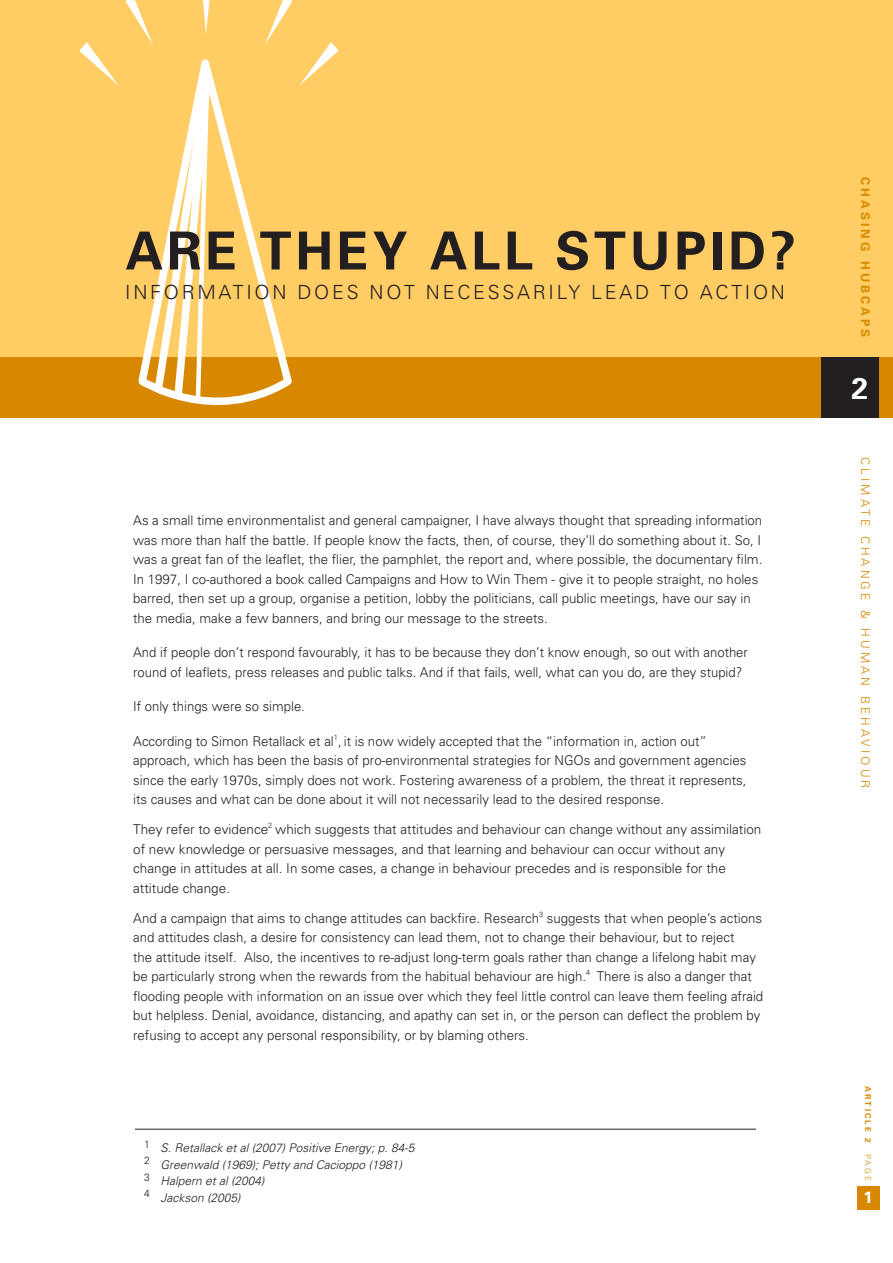
<style>
.page{position:relative;width:893px;height:1263px;background:#fff}
.page>*{position:absolute;margin:0;border:0;box-sizing:border-box;transform-origin:0 0}
.t1{font:700 52.5px "Univers";letter-spacing:.07em;color:#231f20}
.t2{font:700 30px "Univers";color:#fff}
.t3{font:300 19.5px "Univers";letter-spacing:.14em;color:#231f20}
.t4{font:700 16.35px "Univers";color:#fff}
.t5{font:300 13.5px/19.5px "Univers";color:#231f20}
.t6{font:italic 300 12px "Univers";color:#231f20}
.t7{font:300 12px "Univers";letter-spacing:.26em;color:#d78800}
.t8{font:700 12px "Univers";letter-spacing:.26em;color:#d78800}
.t9{font:700 8.1px "Univers";letter-spacing:.26em;color:#d78800}
.t10{font:300 8.1px "Univers";color:#d78800}
</style>
<div class="page">
<div style="left:0;top:0;width:893px;height:365px;background:#ffcd64"></div>
<div style="left:0;top:357px;width:893px;height:60px;background:#d78800"></div>
<div style="left:821px;top:357px;width:57px;height:61px;background:#231f20"></div>
<hr style="left:135px;top:1129px;width:621px;height:1px;background:#231f20">
<svg style="left:135px;top:402px;width:162px;height:16px"></svg>
<svg style="left:79px;top:0;width:260px;height:402px"></svg>
<div style="left:857px;top:1186px;width:23px;height:24px;background:#d78800"></div>
<p class="t1" style="left:125px;top:217px;width:672px">ARE THEY ALL STUPID?</p>
<p class="t3" style="left:125px;top:281px;width:661px">INFORMATION DOES NOT NECESSARILY LEAD TO ACTION</p>
<p class="t5" style="left:133px;top:510px;width:631px">As a small time environmentalist and general campaigner, I have always thought that spreading information was more than half the battle. If people know the facts, then, of course, they’ll do something about it. So, I was a great fan of the leaflet, the flier, the pamphlet, the report and, where possible, the documentary film.<br>In 1997, I co-authored a book called Campaigns and How to Win Them - give it to people straight, no holes barred, then set up a group, organise a petition, lobby the politicians, call public meetings, have our say in the media, make a few banners, and bring our message to the streets.</p>
<p class="t5" style="left:133px;top:642px;width:616px">And if people don’t respond favourably, it has to be because they don’t know enough, so out with another round of leaflets, press releases and public talks. And if that fails, well, what can you do, are they stupid?</p>
<p class="t5" style="left:133px;top:696px;width:173px">If only things were so simple.</p>
<p class="t5" style="left:133px;top:731px;width:615px">According to Simon Retallack et al<sup>1</sup>, it is now widely accepted that the “information in, action out” approach, which has been the basis of pro-environmental strategies for NGOs and government agencies since the early 1970s, simply does not work. Fostering awareness of a problem, the threat it represents, its causes and what can be done about it will not necessarily lead to the desired response.</p>
<p class="t5" style="left:133px;top:819px;width:630px">They refer to evidence<sup>2</sup> which suggests that attitudes and behaviour can change without any assimilation of new knowledge or persuasive messages, and that learning and behaviour can occur without any change in attitudes at all. In some cases, a change in behaviour precedes and is responsible for the attitude change.</p>
<p class="t5" style="left:133px;top:908px;width:632px">And a campaign that aims to change attitudes can backfire. Research<sup>3</sup> suggests that when people’s actions and attitudes clash, a desire for consistency can lead them, not to change their behaviour, but to reject<br>the attitude itself. Also, the incentives to re-adjust long-term goals rather than change a lifelong habit may be particularly strong when the rewards from the habitual behaviour are high.<sup>4</sup> There is also a danger that flooding people with information on an issue over which they feel little control can leave them feeling afraid but helpless. Denial, avoidance, distancing, and apathy can set in, or the person can deflect the problem by refusing to accept any personal responsibility, or by blaming others.</p>
<p class="t6" style="left:144px;top:1141px;width:272px"><sup>1</sup> S. Retallack et al (2007) Positive Energy; p. 84-5</p>
<p class="t6" style="left:144px;top:1157px;width:259px"><sup>2</sup> Greenwald (1969); Petty and Cacioppo (1981)</p>
<p class="t6" style="left:144px;top:1174px;width:122px"><sup>3</sup> Halpern et al (2004)</p>
<p class="t6" style="left:144px;top:1190px;width:98px"><sup>4</sup> Jackson (2005)</p>
<p class="t8" style="left:873px;top:177px;width:162px;rotate:90deg">CHASING HUBCAPS</p>
<p class="t2" style="left:851px;top:369px;width:18px">2</p>
<p class="t7" style="left:872px;top:457px;width:333px;rotate:90deg">CLIMATE CHANGE &amp; HUMAN BEHAVIOUR</p>
<p class="t9" style="left:873px;top:1086px;width:58px;rotate:90deg">ARTICLE 2</p>
<p class="t10" style="left:873px;top:1154px;width:28px;rotate:90deg">PAGE</p>
<p class="t4" style="left:863px;top:1187px;width:11px">1</p>
</div>
